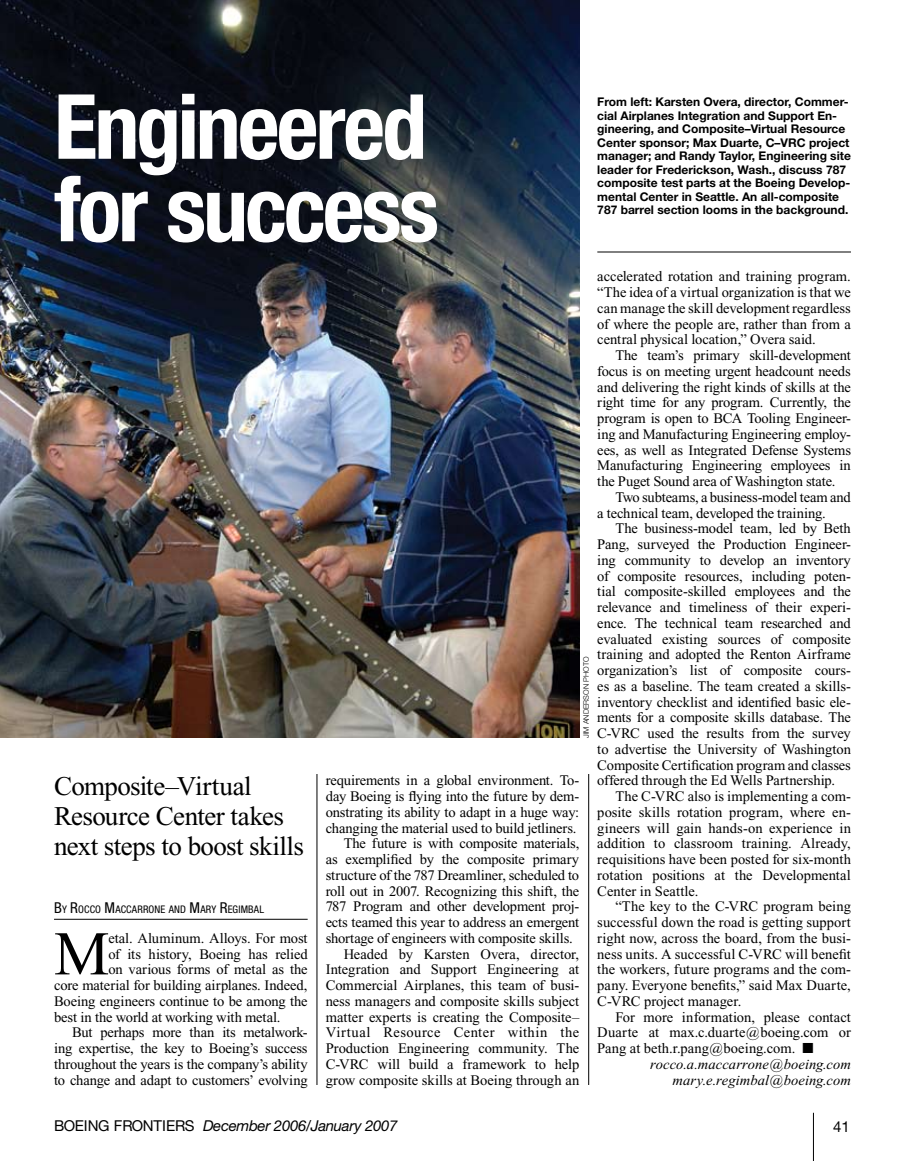
<style>
.page{position:relative;width:905px;height:1161px;background:#fff}
.page>*{position:absolute;margin:0;border:0;box-sizing:border-box;transform-origin:0 0}
.t1{font:700 condensed 90px/82.5px "Helvetica Neue LT Std";letter-spacing:-.03em;color:#fff}
.t2{font:62.1px "Times New Roman";color:#000}
.t3{font:27px/30px "Times New Roman";letter-spacing:-.02em;color:#000}
.t4{font:italic 15px "Helvetica Neue LT Std";letter-spacing:-.02em;color:#000}
.t5{font:15px "Helvetica Neue LT Std";color:#000}
.t6{font:14.55px/15.8px "Times New Roman";letter-spacing:-.005em;color:#000;text-align:justify}
.t7{font:italic 14.55px/15.8px "Times New Roman";letter-spacing:.005em;color:#000;text-align:right}
.t8{font:14.55px "Times New Roman";letter-spacing:.03em;color:#000}
.t9{font:700 12px/13.5px "Helvetica Neue LT Std";color:#000}
.t10{font:condensed 10.5px "Helvetica Neue LT Std";letter-spacing:.01em;color:#000}
.t11{font:300 7.5px "Helvetica Neue LT Std";color:#000}
.s1{font-size:15px}
.s2{font-style:normal}
</style>
<div class="page">
<hr style="left:813px;top:1113px;width:1px;height:48px;background:#000">
<img style="left:0;top:0;width:579px;height:738px">
<hr style="left:54px;top:919px;width:254px;height:1px;background:#000">
<hr style="left:597px;top:252px;width:253px;height:1px;background:#000">
<hr style="left:316px;top:774px;width:1px;height:311px;background:#000">
<hr style="left:588px;top:774px;width:1px;height:311px;background:#000">
<h1 class="t1" style="left:54px;top:84px;width:386px">Engineered for success</h1>
<p class="t9" style="left:597px;top:95px;width:255px">From left: Karsten Overa, director, Commer&shy;cial Airplanes Integration and Support En&shy;gineering, and Composite–Virtual Resource Center sponsor; Max Duarte, C–VRC project manager; and Randy Taylor, Engineering site leader for Frederickson, Wash., discuss 787 composite test parts at the Boeing Develop&shy;mental Center in Seattle. An all-composite 787 barrel section looms in the background.</p>
<p class="t11" style="left:581px;top:738px;width:83px;rotate:-90deg">Jim Anderson photo</p>
<h3 class="t3" style="left:54px;top:771px;width:251px">Composite–Virtual<br>Resource Center takes next steps to boost skills</h3>
<p class="t6" style="left:326px;top:773px;width:255px">requirements in a global environment. To-</p>
<p class="t6" style="left:326px;top:788px;width:255px">day Boeing is flying into the future by dem-</p>
<p class="t6" style="left:326px;top:804px;width:255px">onstrating its ability to adapt in a huge way:</p>
<p class="t6" style="left:326px;top:820px;width:252px">changing the material used to build jetliners.</p>
<p class="t6" style="left:344px;top:836px;width:237px">The future is with composite materials,</p>
<p class="t6" style="left:326px;top:851px;width:255px">as exemplified by the composite primary</p>
<p class="t6" style="left:326px;top:867px;width:255px">structure of the 787 Dreamliner, scheduled to</p>
<p class="t6" style="left:326px;top:883px;width:255px">roll out in 2007. Recognizing this shift, the</p>
<p class="t6" style="left:326px;top:899px;width:255px">787 Program and other development proj-</p>
<p class="t6" style="left:326px;top:914px;width:255px">ects teamed this year to address an emergent</p>
<p class="t6" style="left:326px;top:930px;width:248px">shortage of engineers with composite skills.</p>
<p class="t6" style="left:344px;top:946px;width:237px">Headed by Karsten Overa, director,</p>
<p class="t6" style="left:326px;top:962px;width:255px">Integration and Support Engineering at</p>
<p class="t6" style="left:326px;top:977px;width:255px">Commercial Airplanes, this team of busi-</p>
<p class="t6" style="left:326px;top:993px;width:255px">ness managers and composite skills subject</p>
<p class="t6" style="left:326px;top:1009px;width:255px">matter experts is creating the Composite–</p>
<p class="t8" style="left:326px;top:1025px;width:255px">Virtual Resource Center within the</p>
<p class="t6" style="left:326px;top:1040px;width:255px">Production Engineering community. The</p>
<p class="t6" style="left:326px;top:1056px;width:255px">C-VRC will build a framework to help</p>
<p class="t6" style="left:326px;top:1072px;width:255px">grow composite skills at Boeing through an</p>
<p class="t10" style="left:54px;top:903px;width:211px"><span class="s1">B</span>Y <span class="s1">R</span>OCCO <span class="s1">M</span>ACCARRONE AND <span class="s1">M</span>ARY <span class="s1">R</span>EGIMBAL</p>
<h2 class="t2" style="left:54px;top:920px;width:57px">M</h2>
<p class="t6" style="left:108px;top:930px;width:201px">etal. Aluminum. Alloys. For most</p>
<p class="t6" style="left:108px;top:946px;width:201px">of its history, Boeing has relied</p>
<p class="t6" style="left:108px;top:962px;width:201px">on various forms of metal as the</p>
<p class="t6" style="left:54px;top:977px;width:255px">core material for building airplanes. Indeed,</p>
<p class="t6" style="left:54px;top:993px;width:255px">Boeing engineers continue to be among the</p>
<p class="t6" style="left:54px;top:1009px;width:228px">best in the world at working with metal.</p>
<p class="t6" style="left:72px;top:1025px;width:237px">But perhaps more than its metalwork-</p>
<p class="t6" style="left:54px;top:1040px;width:255px">ing expertise, the key to Boeing’s success</p>
<p class="t6" style="left:54px;top:1056px;width:255px">throughout the years is the company’s ability</p>
<p class="t6" style="left:54px;top:1072px;width:255px">to change and adapt to customers’ evolving</p>
<p class="t6" style="left:597px;top:269px;width:255px">accelerated rotation and training program. “The idea of a virtual organization is that we can manage the skill development regardless of where the people are, rather than from a central physical location,” Overa said.</p>
<p class="t6" style="left:597px;top:347px;width:255px;text-indent:18px">The team’s primary skill-development focus is on meeting urgent headcount needs and delivering the right kinds of skills at the right time for any program. Currently, the program is open to BCA Tooling Engineer&shy;ing and Manufacturing Engineering employ&shy;ees, as well as Integrated Defense Systems Manufacturing Engineering employees in the Puget Sound area of Washington state.</p>
<p class="t6" style="left:597px;top:489px;width:255px;text-indent:18px">Two subteams, a business-model team and a technical team, developed the training.</p>
<p class="t6" style="left:597px;top:521px;width:255px;text-indent:18px">The business-model team, led by Beth Pang, surveyed the Production Engineer&shy;ing community to develop an inventory of composite resources, including poten&shy;tial composite-skilled employees and the relevance and timeliness of their experi&shy;ence. The technical team researched and evaluated existing sources of composite training and adopted the Renton Airframe organization’s list of composite cours&shy;es as a baseline. The team created a skills&shy;inventory checklist and identified basic ele&shy;ments for a composite skills database. The C-VRC used the results from the survey to advertise the University of Washington Composite Certification program and classes offered through the Ed Wells Partnership.</p>
<p class="t6" style="left:597px;top:788px;width:255px;text-indent:18px">The C-VRC also is implementing a com&shy;posite skills rotation program, where en&shy;gineers will gain hands-on experience in addition to classroom training. Already, requisitions have been posted for six-month rotation positions at the Developmental Center in Seattle.</p>
<p class="t6" style="left:597px;top:899px;width:255px;text-indent:18px">“The key to the C-VRC program being successful down the road is getting support right now, across the board, from the busi&shy;ness units. A successful C-VRC will benefit the workers, future programs and the com&shy;pany. Everyone benefits,” said Max Duarte, C-VRC project manager.</p>
<p class="t6" style="left:597px;top:1009px;width:255px;text-indent:18px">For more information, please contact Duarte at max.c.duarte@boeing.com or Pang at beth.r.pang@boeing.com. ■</p>
<p class="t7" style="left:650px;top:1056px;width:202px">rocco.a.maccarrone@boeing.com mary.e.regimbal@boeing.com</p>
<p class="t4" style="left:54px;top:1117px;width:345px"><span class="s2">BOEING FRONTIERS</span> December 2006/January 2007</p>
<p class="t5" style="left:833px;top:1118px;width:8px">41</p>
</div>
